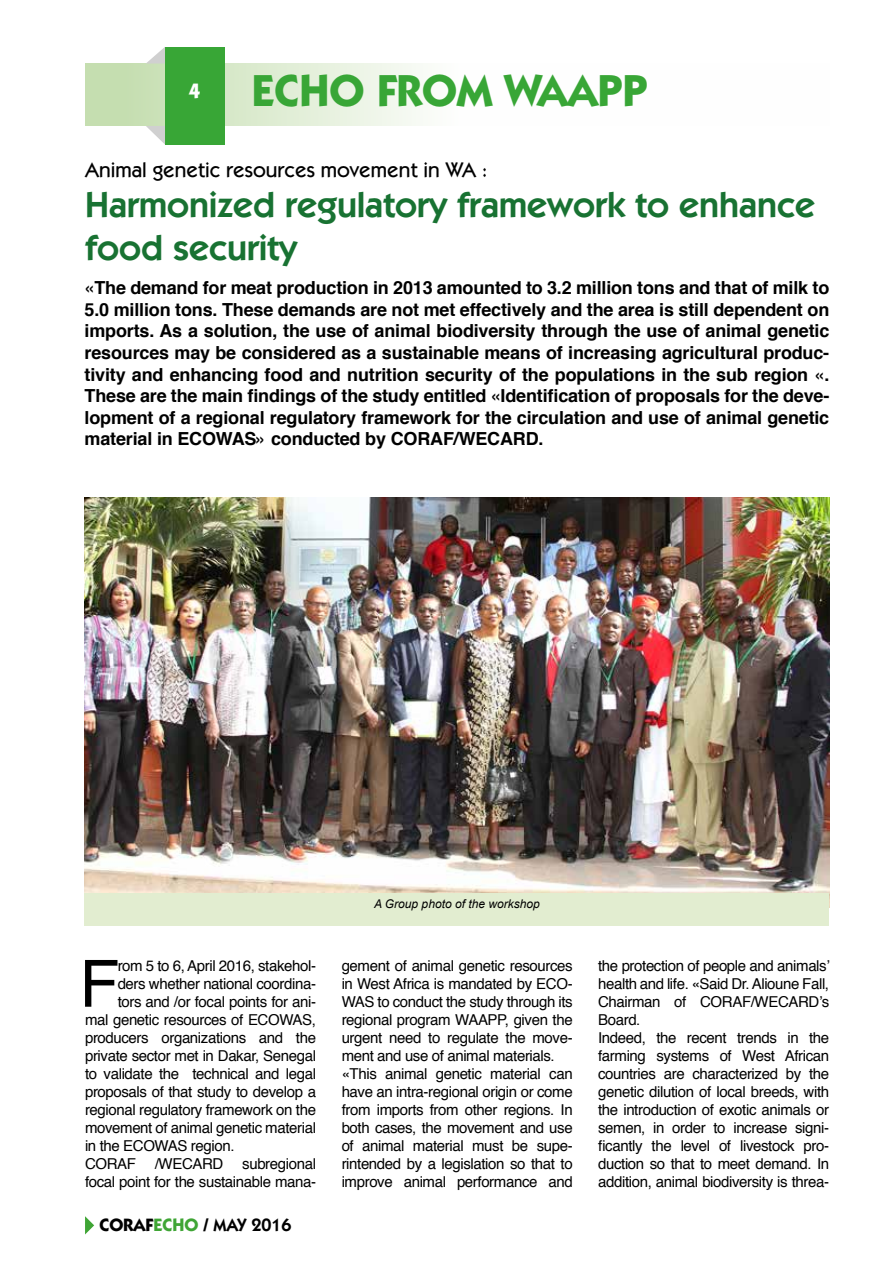
<style>
.page{position:relative;width:893px;height:1263px;background:#fff}
.page>*{position:absolute;margin:0;border:0;box-sizing:border-box;transform-origin:0 0}
.t1{font:65.25px "Helvetica";color:#000}
.t2{font:700 45px "Itc Kabel";color:#38a636}
.t3{font:600 36px/43.2px "Itc Kabel";color:#187232}
.t4{font:500 21px "Itc Kabel";color:#000}
.t5{font:700 21px "Itc Kabel";color:#fff}
.t6{font:700 18px/21.6px "Helvetica";letter-spacing:-.01em;color:#000;text-align:justify}
.t7{font:600 18px "Itc Kabel";color:#000}
.t8{font:15px/18px "Helvetica";letter-spacing:-.025em;color:#000}
.t9{font:italic 12px "Arial";color:#000}
.s1{font-weight:700}
.s2{font-weight:700;color:#3fa535}
</style>
<div class="page">
<svg style="left:85px;top:64px;width:335px;height:62px;background:#daeace"></svg>
<div style="left:165px;top:47px;width:59px;height:98px;background:#38a636"></div>
<svg style="left:146px;top:47px;width:19px;height:17px"></svg>
<svg style="left:146px;top:126px;width:19px;height:18px"></svg>
<svg style="left:85px;top:1216px;width:9px;height:18px"></svg>
<img style="left:85px;top:497px;width:744px;height:397px">
<div style="left:84px;top:894px;width:745px;height:32px;background:#e2edd0"></div>
<h3 class="t5" style="left:189px;top:78px;width:13px">4</h3>
<h2 class="t2" style="left:252px;top:63px;width:398px">ECHO FROM WAAPP</h2>
<h3 class="t4" style="left:85px;top:158px;width:404px">Animal genetic resources movement in WA :</h3>
<h3 class="t3" style="left:85px;top:183px;width:732px">Harmonized regulatory framework to enhance food security</h3>
<p class="t6" style="left:85px;top:277px;width:746px">«The demand for meat production in 2013 amounted to 3.2 million tons and that of milk to 5.0 million tons. These demands are not met effectively and the area is still dependent on imports. As a solution, the use of animal biodiversity through the use of animal genetic resources may be considered as a sustainable means of increasing agricultural produc&shy;tivity and enhancing food and nutrition security of the populations in the sub region «.<br>These are the main findings of the study entitled «Identification of proposals for the deve&shy;lopment of a regional regulatory framework for the circulation and use of animal genetic material in ECOWAS» conducted by CORAF/WECARD.</p>
<h1 class="t1" style="left:79px;top:933px;width:41px">F</h1>
<p class="t8" style="left:118px;top:957px;width:200px">rom 5 to 6, April 2016, stakehol-</p>
<p class="t8" style="left:118px;top:975px;width:200px">ders whether national coordina-</p>
<p class="t8" style="left:118px;top:993px;width:200px">tors and /or focal points for ani-</p>
<p class="t8" style="left:85px;top:1011px;width:233px">mal genetic resources of ECOWAS,</p>
<p class="t8" style="left:85px;top:1029px;width:232px">producers organizations and the</p>
<p class="t8" style="left:85px;top:1047px;width:232px">private sector met in Dakar, Senegal</p>
<p class="t8" style="left:85px;top:1065px;width:233px">to validate the technical and legal</p>
<p class="t8" style="left:85px;top:1083px;width:232px">proposals of that study to develop a</p>
<p class="t8" style="left:85px;top:1101px;width:232px">regional regulatory framework on the</p>
<p class="t8" style="left:85px;top:1119px;width:232px">movement of animal genetic material</p>
<p class="t8" style="left:85px;top:1137px;width:151px">in the ECOWAS region.</p>
<p class="t8" style="left:85px;top:1155px;width:52px">CORAF</p>
<p class="t8" style="left:155px;top:1155px;width:70px">/WECARD</p>
<p class="t8" style="left:85px;top:1155px;width:233px;text-align:right">subregional<br>focal point for the sustainable mana-</p>
<p class="t7" style="left:99px;top:1214px;width:194px"><span class="s1">CORAF</span><span class="s2">ECHO</span> <span class="s1">/</span> MAY 2016</p>
<p class="t9" style="left:374px;top:896px;width:167px">A Group photo of the workshop</p>
<p class="t8" style="left:342px;top:957px;width:233px">gement of animal genetic resources in West Africa is mandated by ECO-WAS to conduct the study through its regional program WAAPP, given the urgent need to regulate the move&shy;ment and use of animal materials. «This animal genetic material can have an intra-regional origin or come from imports from other regions. In both cases, the movement and use of animal material must be supe&shy;rintended by a legislation so that to improve animal performance and</p>
<p class="t8" style="left:598px;top:957px;width:233px">the protection of people and animals’ health and life. «Said Dr. Alioune Fall, Chairman of CORAF/WECARD’s Board.<br>Indeed, the recent trends in the farming systems of West African countries are characterized by the genetic dilution of local breeds, with the introduction of exotic animals or semen, in order to increase signi&shy;ficantly the level of livestock pro&shy;duction so that to meet demand. In addition, animal biodiversity is threa-</p>
</div>
